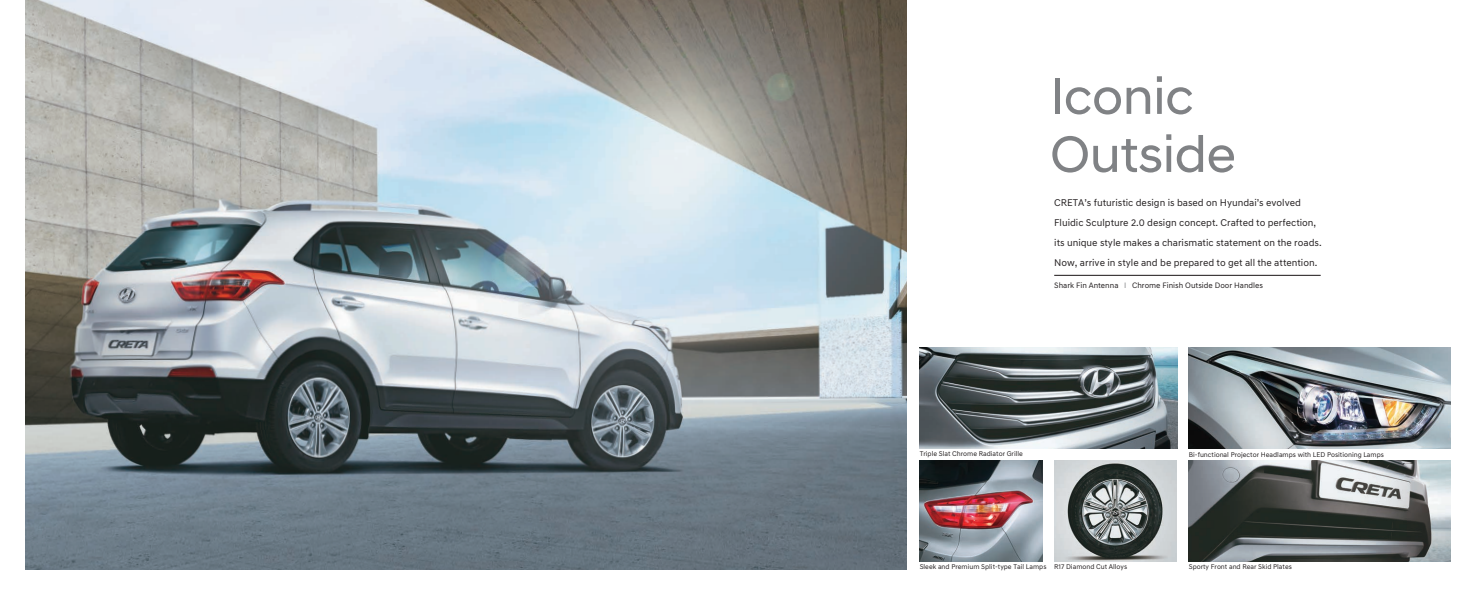
<style>
.page{position:relative;width:1477px;height:596px;background:#fff}
.page>*{position:absolute;margin:0;border:0;box-sizing:border-box;transform-origin:0 0}
.t1{font:52px/58px "Hyundai Sans Head";color:#808285}
.t2{font:10px/20px "Hyundai Sans Text";color:#231f20}
.t3{font:8px "Hyundai Sans Text";color:#231f20}
.t4{font:7px "Hyundai Sans Text";color:#231f20}
.s1{color:#808285}
</style>
<div class="page">
<svg style="left:25px;top:274px;width:1426px;height:296px"></svg>
<hr style="left:1054px;top:275px;width:267px;height:1px;background:#231f20">
<img style="left:25px;top:0;width:882px;height:569px">
<img style="left:1054px;top:460px;width:122px;height:101px">
<img style="left:920px;top:460px;width:122px;height:101px">
<img style="left:1189px;top:460px;width:261px;height:101px">
<h1 class="t1" style="left:1050px;top:67px;width:187px">Iconic<br>Outside</h1>
<p class="t2" style="left:1054px;top:193px;width:269px">CRETA’s futuristic design is based on Hyundai’s evolved Fluidic Sculpture 2.0 design concept. Crafted to perfection, its unique style makes a charismatic statement on the roads.<br>Now, arrive in style and be prepared to get all the attention.</p>
<p class="t3" style="left:1054px;top:281px;width:210px">Shark Fin Antenna <span class="s1">I</span> Chrome Finish Outside Door Handles</p>
<p class="t4" style="left:920px;top:449px;width:105px">Triple Slat Chrome Radiator Grille</p>
<p class="t4" style="left:1189px;top:450px;width:197px">Bi-functional Projector Headlamps with LED Positioning Lamps</p>
<p class="t4" style="left:920px;top:562px;width:209px">Sleek and Premium Split-type Tail Lamps R17 Diamond Cut Alloys</p>
<p class="t4" style="left:1189px;top:562px;width:105px">Sporty Front and Rear Skid Plates</p>
</div>
